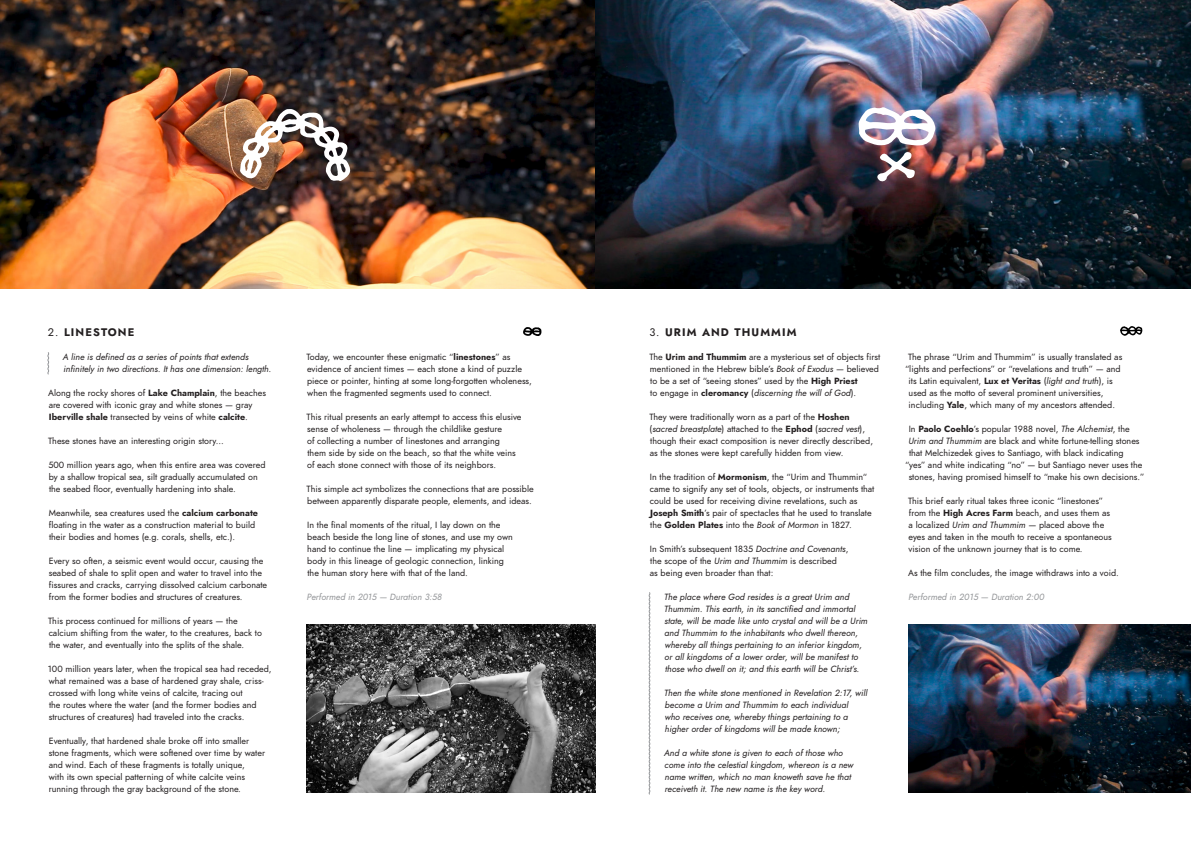
<style>
.page{position:relative;width:1191px;height:842px;background:#fff}
.page>*{position:absolute;margin:0;border:0;box-sizing:border-box;transform-origin:0 0}
.Ritual_title{font:700 11px "Jost";letter-spacing:.1em;color:#231f20}
.Ritual_text{font:9px/12px "Jost";color:#231f20}
.Inset_quote{font:italic 9px/12px "Jost";color:#231f20}
.Ritual_tagline{font:italic 9px "Jost";color:#939598}
.s1{font-weight:400}
.s2{font-weight:700}
.s3{font-style:italic}
</style>
<div class="page">
<img style="left:0;top:0;width:1191px;height:288px">
<svg style="left:47px;top:352px;width:2px;height:22px"></svg>
<img style="left:240px;top:109px;width:110px;height:72px">
<img style="left:858px;top:107px;width:77px;height:39px">
<svg style="left:876px;top:152px;width:39px;height:30px"></svg>
<svg style="left:648px;top:592px;width:2px;height:202px"></svg>
<svg style="left:523px;top:327px;width:18px;height:9px"></svg>
<svg style="left:1120px;top:326px;width:22px;height:10px"></svg>
<img style="left:307px;top:624px;width:288px;height:168px">
<img style="left:908px;top:624px;width:283px;height:168px">
<p class="Ritual_title" style="left:48px;top:324px;width:88px"><span class="s1">2.</span> LINESTONE</p>
<p class="Ritual_title" style="left:649px;top:324px;width:149px"><span class="s1">3.</span> URIM AND THUMMIM</p>
<p class="Inset_quote" style="left:63px;top:351px;width:210px">A line is defined as a series of points that extends infinitely in two directions. It has one dimension: length.</p>
<p class="Ritual_text" style="left:48px;top:387px;width:219px">Along the rocky shores of <span class="s2">Lake Champlain</span>, the beaches are covered with iconic gray and white stones — gray<br><span class="s2">Iberville shale</span> transected by veins of white <span class="s2">calcite</span>.</p>
<p class="Ritual_text" style="left:48px;top:435px;width:177px">These stones have an interesting origin story...</p>
<p class="Ritual_text" style="left:48px;top:459px;width:219px">500 million years ago, when this entire area was covered by a shallow tropical sea, silt gradually accumulated on the seabed floor, eventually hardening into shale.</p>
<p class="Ritual_text" style="left:49px;top:507px;width:211px">Meanwhile, sea creatures used the <span class="s2">calcium carbonate </span>floating in the water as a construction material to build their bodies and homes (e.g. corals, shells, etc.).</p>
<p class="Ritual_text" style="left:49px;top:555px;width:220px">Every so often, a seismic event would occur, causing the seabed of shale to split open and water to travel into the fissures and cracks, carrying dissolved calcium carbonate from the former bodies and structures of creatures.</p>
<p class="Ritual_text" style="left:48px;top:615px;width:215px">This process continued for millions of years — the calcium shifting from the water, to the creatures, back to the water, and eventually into the splits of the shale.</p>
<p class="Ritual_text" style="left:48px;top:663px;width:225px">100 million years later, when the tropical sea had receded, what remained was a base of hardened gray shale, criss&shy;crossed with long white veins of calcite, tracing out<br>the routes where the water (and the former bodies and structures of creatures) had traveled into the cracks.</p>
<p class="Ritual_text" style="left:49px;top:735px;width:218px">Eventually, that hardened shale broke off into smaller stone fragments, which were softened over time by water and wind. Each of these fragments is totally unique,<br>with its own special patterning of white calcite veins running through the gray background of the stone.</p>
<p class="Ritual_text" style="left:306px;top:351px;width:227px">Today, we encounter these enigmatic “<span class="s2">linestones</span>” as evidence of ancient times — each stone a kind of puzzle piece or pointer, hinting at some long-forgotten wholeness, when the fragmented segments used to connect.</p>
<p class="Ritual_text" style="left:306px;top:411px;width:216px">This ritual presents an early attempt to access this elusive sense of wholeness — through the childlike gesture<br>of collecting a number of linestones and arranging<br>them side by side on the beach, so that the white veins of each stone connect with those of its neighbors.</p>
<p class="Ritual_text" style="left:306px;top:483px;width:229px">This simple act symbolizes the connections that are possible between apparently disparate people, elements, and ideas.</p>
<p class="Ritual_text" style="left:307px;top:519px;width:207px">In the final moments of the ritual, I lay down on the beach beside the long line of stones, and use my own hand to continue the line — implicating my physical body in this lineage of geologic connection, linking the human story here with that of the land.</p>
<p class="Ritual_tagline" style="left:307px;top:591px;width:136px">Performed in 2015 — Duration 3:58</p>
<p class="Ritual_text" style="left:649px;top:351px;width:233px">The <span class="s2">Urim and Thummim</span> are a mysterious set of objects first mentioned in the Hebrew bible’s <span class="s3">Book of Exodus</span> — believed to be a set of “seeing stones” used by the <span class="s2">High Priest<br></span>to engage in <span class="s2">cleromancy</span> (<span class="s3">discerning the will of God</span>).</p>
<p class="Ritual_text" style="left:649px;top:411px;width:225px">They were traditionally worn as a part of the <span class="s2">Hoshen </span>(<span class="s3">sacred breastplate</span>) attached to the <span class="s2">Ephod</span> (<span class="s3">sacred vest</span>), though their exact composition is never directly described, as the stones were kept carefully hidden from view.</p>
<p class="Ritual_text" style="left:650px;top:471px;width:226px">In the tradition of <span class="s2">Mormonism</span>, the “Urim and Thummin“ came to signify any set of tools, objects, or instruments that could be used for receiving divine revelations, such as <span class="s2">Joseph Smith</span>’s pair of spectacles that he used to translate the <span class="s2">Golden Plates</span> into the <span class="s3">Book of Mormon</span> in 1827.</p>
<p class="Ritual_text" style="left:650px;top:543px;width:200px">In Smith’s subsequent 1835 <span class="s3">Doctrine and Covenants</span>,</p>
<p class="Ritual_text" style="left:650px;top:555px;width:189px">the scope of the <span class="s3">Urim and Thummim</span> is described as being even broader than that:</p>
<p class="Inset_quote" style="left:664px;top:591px;width:205px">The place where God resides is a great Urim and Thummim. This earth, in its sanctified and immortal state, will be made like unto crystal and will be a Urim and Thummim to the inhabitants who dwell thereon, whereby all things pertaining to an inferior kingdom, or all kingdoms of a lower order, will be manifest to those who dwell on it; and this earth will be Christ’s.</p>
<p class="Inset_quote" style="left:664px;top:687px;width:205px">Then the white stone mentioned in Revelation 2:17, will become a Urim and Thummim to each individual<br>who receives one, whereby things pertaining to a higher order of kingdoms will be made known;</p>
<p class="Inset_quote" style="left:664px;top:747px;width:191px">And a white stone is given to each of those who come into the celestial kingdom, whereon is a new name written, which no man knoweth save he that receiveth it. The new name is the key word.</p>
<p class="Ritual_text" style="left:908px;top:351px;width:216px">The phrase “Urim and Thummim” is usually translated as</p>
<p class="Ritual_text" style="left:905px;top:363px;width:217px">“lights and perfections” or “revelations and truth” — and</p>
<p class="Ritual_text" style="left:908px;top:375px;width:206px">its Latin equivalent, <span class="s2">Lux et Veritas</span> (<span class="s3">light and truth</span>), is</p>
<p class="Ritual_text" style="left:908px;top:387px;width:196px">used as the motto of several prominent universities,</p>
<p class="Ritual_text" style="left:908px;top:399px;width:208px">including <span class="s2">Yale</span>, which many of my ancestors attended.</p>
<p class="Ritual_text" style="left:908px;top:423px;width:222px">In <span class="s2">Paolo Coehlo</span>’s popular 1988 novel, <span class="s3">The Alchemist</span>, the</p>
<p class="Ritual_text" style="left:908px;top:435px;width:233px"><span class="s3">Urim and Thummim</span> are black and white fortune-telling stones</p>
<p class="Ritual_text" style="left:909px;top:447px;width:216px">that Melchizedek gives to Santiago, with black indicating</p>
<p class="Ritual_text" style="left:905px;top:459px;width:239px">“yes” and white indicating “no” — but Santiago never uses the</p>
<p class="Ritual_text" style="left:908px;top:471px;width:237px">stones, having promised himself to “make his own decisions.”</p>
<p class="Ritual_text" style="left:908px;top:495px;width:205px">This brief early ritual takes three iconic “linestones” from the <span class="s2">High Acres Farm</span> beach, and uses them as a localized <span class="s3">Urim and Thummim</span> — placed above the eyes and taken in the mouth to receive a spontaneous vision of the unknown journey that is to come.</p>
<p class="Ritual_text" style="left:908px;top:567px;width:212px">As the film concludes, the image withdraws into a void.</p>
<p class="Ritual_tagline" style="left:908px;top:591px;width:137px">Performed in 2015 — Duration 2:00</p>
</div>
